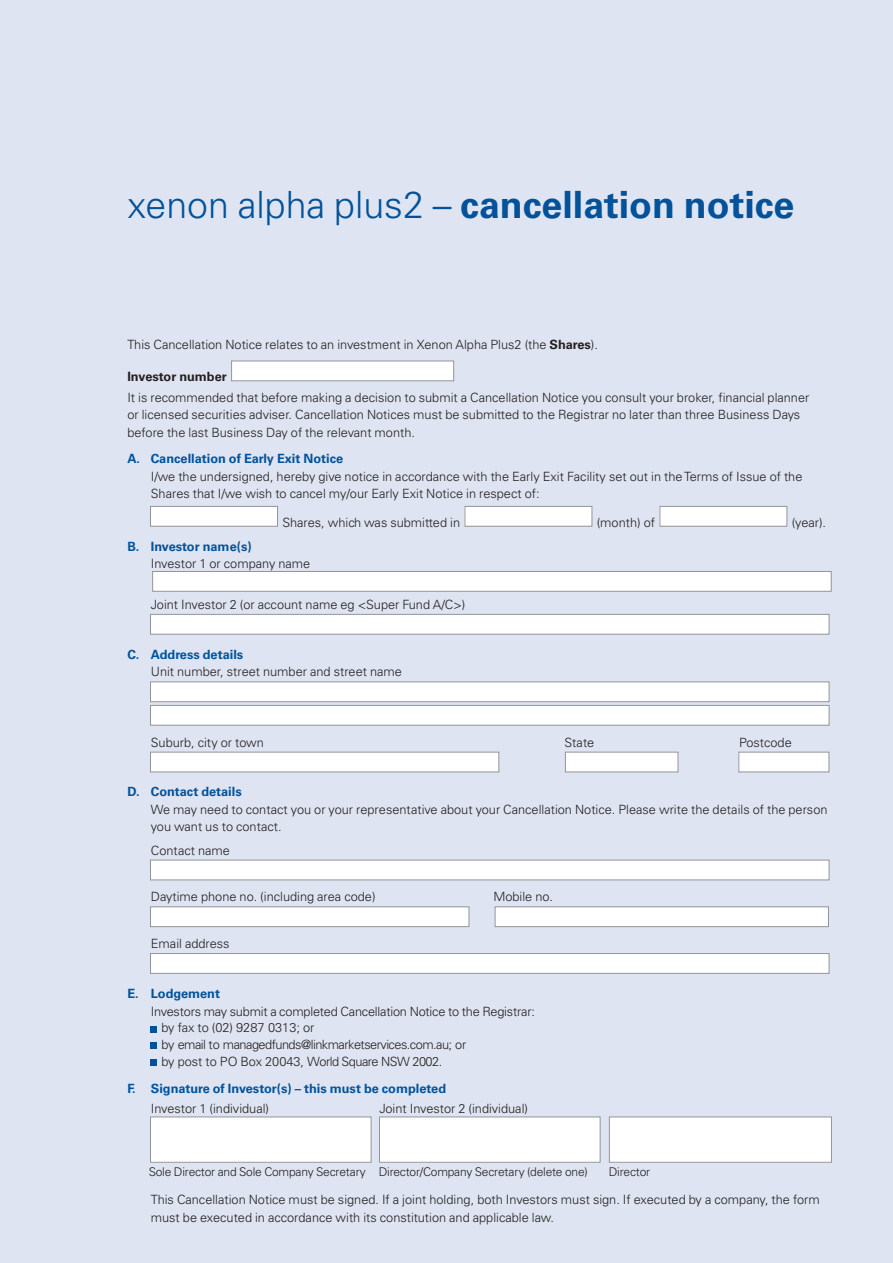
<style>
.page{position:relative;width:893px;height:1263px;background:#fff}
.page>*{position:absolute;margin:0;border:0;box-sizing:border-box;transform-origin:0 0}
.t1{font:700 37.5px "Univers";color:#01529a}
.t2{font:300 12.75px/17.2px "Univers";color:#231f20}
.t3{font:700 12.75px "Univers";color:#01529a}
.t4{font:300 12.75px "Univers";letter-spacing:-.04em;color:#231f20}
.t5{font:700 12.75px "Univers";color:#231f20}
.t6{font:300 12px "Univers";letter-spacing:-.015em;color:#231f20}
.s1{font-weight:300}
.s2{font-weight:700}
</style>
<div class="page">
<div style="left:0;top:0;width:892px;height:1263px;background:#dee4f1"></div>
<div style="left:609px;top:1117px;width:222px;height:45px;background:#fff"></div>
<div style="left:609px;top:1117px;width:222px;height:46px;border:1px solid #939598"></div>
<div style="left:379px;top:1117px;width:221px;height:45px;background:#fff"></div>
<div style="left:379px;top:1117px;width:221px;height:46px;border:1px solid #939598"></div>
<div style="left:150px;top:1117px;width:221px;height:45px;background:#fff"></div>
<div style="left:150px;top:1117px;width:221px;height:46px;border:1px solid #939598"></div>
<svg style="left:150px;top:1060px;width:6px;height:6px"></svg>
<svg style="left:150px;top:1026px;width:6px;height:6px"></svg>
<svg style="left:150px;top:1043px;width:6px;height:6px"></svg>
<div style="left:150px;top:954px;width:679px;height:19px;background:#fff"></div>
<div style="left:150px;top:953px;width:679px;height:21px;border:1px solid #939598"></div>
<div style="left:495px;top:907px;width:333px;height:20px;background:#fff"></div>
<div style="left:495px;top:907px;width:333px;height:20px;border:1px solid #939598"></div>
<div style="left:150px;top:907px;width:319px;height:20px;background:#fff"></div>
<div style="left:150px;top:907px;width:319px;height:20px;border:1px solid #939598"></div>
<div style="left:150px;top:860px;width:679px;height:20px;background:#fff"></div>
<div style="left:150px;top:860px;width:679px;height:20px;border:1px solid #939598"></div>
<div style="left:738px;top:752px;width:91px;height:20px;background:#fff"></div>
<div style="left:738px;top:752px;width:91px;height:20px;border:1px solid #939598"></div>
<div style="left:565px;top:752px;width:113px;height:20px;background:#fff"></div>
<div style="left:565px;top:752px;width:113px;height:20px;border:1px solid #939598"></div>
<div style="left:150px;top:752px;width:349px;height:20px;background:#fff"></div>
<div style="left:150px;top:752px;width:349px;height:20px;border:1px solid #939598"></div>
<div style="left:150px;top:705px;width:679px;height:20px;background:#fff"></div>
<div style="left:150px;top:705px;width:679px;height:21px;border:1px solid #939598"></div>
<div style="left:150px;top:682px;width:679px;height:20px;background:#fff"></div>
<div style="left:150px;top:682px;width:679px;height:20px;border:1px solid #939598"></div>
<div style="left:150px;top:614px;width:679px;height:20px;background:#fff"></div>
<div style="left:150px;top:614px;width:679px;height:20px;border:1px solid #939598"></div>
<div style="left:153px;top:571px;width:678px;height:20px;background:#fff"></div>
<div style="left:152px;top:571px;width:679px;height:21px;border:1px solid #939598"></div>
<div style="left:660px;top:506px;width:126px;height:20px;background:#fff"></div>
<div style="left:659px;top:506px;width:128px;height:21px;border:1px solid #939598"></div>
<div style="left:465px;top:506px;width:127px;height:20px;background:#fff"></div>
<div style="left:464px;top:506px;width:128px;height:21px;border:1px solid #939598"></div>
<div style="left:150px;top:506px;width:127px;height:20px;background:#fff"></div>
<div style="left:150px;top:506px;width:128px;height:21px;border:1px solid #939598"></div>
<div style="left:231px;top:361px;width:222px;height:20px;background:#fff"></div>
<div style="left:231px;top:361px;width:223px;height:20px;border:1px solid #939598"></div>
<h1 class="t1" style="left:127px;top:183px;width:668px"><span class="s1">xenon alpha plus2 –</span> cancellation notice</h1>
<p class="t2" style="left:127px;top:336px;width:472px">This Cancellation Notice relates to an investment in Xenon Alpha Plus2 (the <span class="s2">Shares</span>).</p>
<p class="t5" style="left:127px;top:369px;width:101px">Investor number</p>
<p class="t2" style="left:127px;top:389px;width:683px">It is recommended that before making a decision to submit a Cancellation Notice you consult your broker, financial planner or licensed securities adviser. Cancellation Notices must be submitted to the Registrar no later than three Business Days before the last Business Day of the relevant month.</p>
<p class="t3" style="left:127px;top:451px;width:217px">A. Cancellation of Early Exit Notice</p>
<p class="t2" style="left:151px;top:468px;width:653px">I/we the undersigned, hereby give notice in accordance with the Early Exit Facility set out in theTerms of Issue of the<br>Shares that I/we wish to cancel my/our Early Exit Notice in respect of:</p>
<p class="t2" style="left:282px;top:513px;width:179px">Shares, which was submitted in</p>
<p class="t2" style="left:596px;top:513px;width:60px">(month) of</p>
<p class="t2" style="left:791px;top:513px;width:36px">(year).</p>
<p class="t3" style="left:127px;top:539px;width:126px">B. Investor name(s)</p>
<p class="t2" style="left:151px;top:555px;width:161px">Investor 1 or company name</p>
<p class="t2" style="left:151px;top:596px;width:316px">Joint Investor 2 (or account name eg &lt;Super Fund A/C&gt;)</p>
<p class="t3" style="left:127px;top:647px;width:117px">C. Address details</p>
<p class="t2" style="left:151px;top:663px;width:252px">Unit number, street number and street name</p>
<p class="t2" style="left:151px;top:733px;width:115px">Suburb, city or town</p>
<p class="t2" style="left:564px;top:733px;width:31px">State</p>
<p class="t2" style="left:739px;top:733px;width:54px">Postcode</p>
<p class="t3" style="left:127px;top:784px;width:116px">D. Contact details</p>
<p class="t2" style="left:151px;top:801px;width:678px">We may need to contact you or your representative about your Cancellation Notice. Please write the details of the person you want us to contact.</p>
<p class="t2" style="left:151px;top:841px;width:81px">Contact name</p>
<p class="t2" style="left:151px;top:888px;width:226px">Daytime phone no. (including area code)</p>
<p class="t2" style="left:493px;top:888px;width:61px">Mobile no.</p>
<p class="t2" style="left:151px;top:935px;width:80px">Email address</p>
<p class="t3" style="left:127px;top:986px;width:94px">E. Lodgement</p>
<p class="t2" style="left:161px;top:1003px;width:375px;line-height:16.6px;text-indent:-11px">Investors may submit a completed Cancellation Notice to the Registrar: by fax to (02) 9287 0313; or</p>
<p class="t4" style="left:161px;top:1054px;width:282px">by post to PO Box 20043, World Square NSW 2002.</p>
<p class="t3" style="left:127px;top:1081px;width:320px">F. Signature of Investor(s) – this must be completed</p>
<p class="t2" style="left:151px;top:1100px;width:120px">Investor 1 (individual)</p>
<p class="t2" style="left:379px;top:1100px;width:150px">Joint Investor 2 (individual)</p>
<p class="t4" style="left:161px;top:1037px;width:306px">by email to managedfunds@linkmarketservices.com.au; or</p>
<p class="t6" style="left:149px;top:1165px;width:440px">Sole Director and Sole Company Secretary Director/Company Secretary (delete one)</p>
<p class="t6" style="left:608px;top:1165px;width:43px">Director</p>
<p class="t2" style="left:151px;top:1191px;width:670px">This Cancellation Notice must be signed. If a joint holding, both Investors must sign. If executed by a company, the form must be executed in accordance with its constitution and applicable law.</p>
</div>
